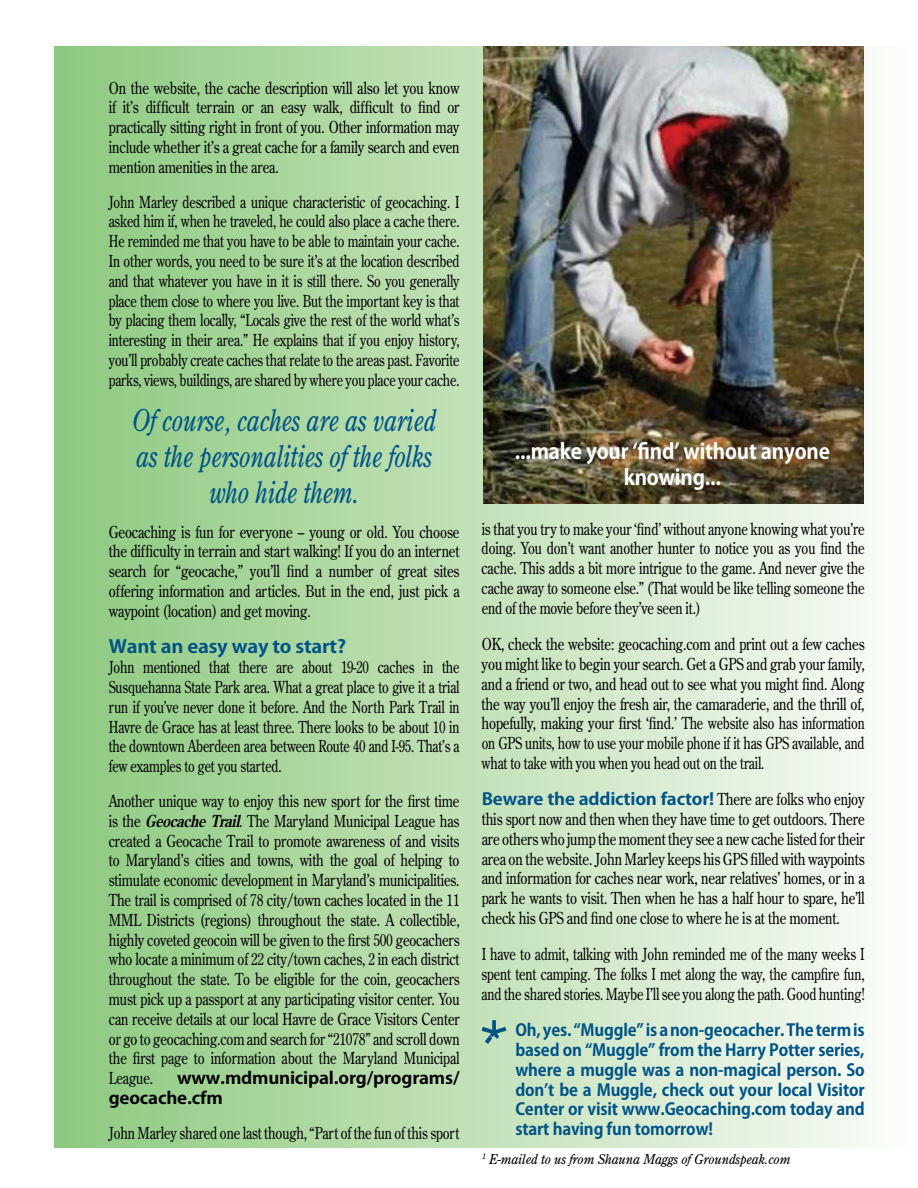
<style>
.page{position:relative;width:918px;height:1188px;background:#fff}
.page>*{position:absolute;margin:0;border:0;box-sizing:border-box;transform-origin:0 0}
.t1{font:73.5px "BIRTHOFAHERO";color:#005387}
.t2{font:italic 30px/36px "Century Old Style Std";letter-spacing:-.01em;color:#005387;text-align:center;scale:.81 1}
.t3{font:700 21px/25.2px "Koz Go Std";letter-spacing:-.01em;color:#fff;text-align:center}
.t4{font:700 18px "Koz Go Std";letter-spacing:-.01em;color:#005387;scale:1.1 1}
.t5{font:16.5px/19.8px "Century Old Style Std";letter-spacing:-.01em;color:#000;text-align:justify;scale:.81 1}
.t6{font:16.5px/19.8px "Century Old Style Std";letter-spacing:-.01em;color:#000;text-align:justify;scale:.77 1}
.t7{font:16.5px/19.8px "Century Old Style Std";letter-spacing:-.01em;color:#000;text-align:justify;scale:.8 1}
.t8{font:16.5px/19.8px "Century Old Style Std";letter-spacing:-.01em;color:#000;text-align:justify;scale:.79 1}
.t9{font:700 16.5px/19.8px "Koz Go Std";letter-spacing:-.01em;color:#005387;text-align:justify}
.t10{font:16.5px/19.8px "Century Old Style Std";letter-spacing:-.01em;color:#000;text-align:justify;scale:.78 1}
.t11{font:700 16.5px "Koz Go Std";letter-spacing:-.01em;color:#005387;scale:1.1 1}
.t12{font:700 16.5px/19.8px "Koz Go Std";letter-spacing:-.01em;color:#000;scale:1.1 1}
.t13{font:italic 13.5px "Century Old Style Std";letter-spacing:-.01em;color:#000}
.s1{font-weight:700;font-style:italic}
.s2{font-family:"Century Old Style Std";font-weight:400;color:#000}
</style>
<div class="page">
<div style="left:54px;top:46px;width:864px;height:1102px;background:linear-gradient(to right,#8cc97d,#fcfcfa)"></div>
<img style="left:484px;top:46px;width:380px;height:457px">
<p class="t5" style="left:109px;top:78px;width:435px">On the website, the cache description will also let you know if it’s difficult terrain or an easy walk, difficult to find or practically sitting right in front of you. Other information may include whether it’s a great cache for a family search and even mention amenities in the area.</p>
<p class="t6" style="left:109px;top:192px;width:457px">John Marley described a unique characteristic of geocaching. I asked him if, when he traveled, he could also place a cache there.<br>He reminded me that you have to be able to maintain your cache.<br>In other words, you need to be sure it’s at the location described and that whatever you have in it is still there. So you generally place them close to where you live. But the important key is that by placing them locally, “Locals give the rest of the world what’s interesting in their area.” He explains that if you enjoy history, you’ll probably create caches that relate to the areas past. Favorite parks, views, buildings, are shared by where you place your cache.</p>
<h2 class="t2" style="left:132px;top:402px;width:376px">Of course, caches are as varied as the personalities of the folks who hide them.</h2>
<p class="t5" style="left:109px;top:522px;width:435px">Geocaching is fun for everyone – young or old. You choose the difficulty in terrain and start walking! If you do an internet search for “geocache,” you’ll find a number of great sites offering information and articles. But in the end, just pick a waypoint (location) and get moving.</p>
<p class="t4" style="left:109px;top:635px;width:217px">Want an easy way to start?</p>
<p class="t6" style="left:109px;top:657px;width:457px">John mentioned that there are about 19-20 caches in the Susquehanna State Park area. What a great place to give it a trial run if you’ve never done it before. And the North Park Trail in Havre de Grace has at least three. There looks to be about 10 in the downtown Aberdeen area between Route 40 and I-95. That’s a few examples to get you started.</p>
<p class="t7" style="left:109px;top:791px;width:440px">Another unique way to enjoy this new sport for the first time is the <span class="s1">Geocache Trail</span>. The Maryland Municipal League has created a Geocache Trail to promote awareness of and visits to Maryland’s cities and towns, with the goal of helping to stimulate economic development in Maryland’s municipalities.<br>The trail is comprised of 78 city/town caches located in the 11<br>MML Districts (regions) throughout the state. A collectible, highly coveted geocoin will be given to the first 500 geocachers who locate a minimum of 22 city/town caches, 2 in each district throughout the state. To be eligible for the coin, geocachers must pick up a passport at any participating visitor center. You can receive details at our local Havre de Grace Visitors Center or go to geocaching.com and search for “21078” and scroll down the first page to information about the Maryland Municipal League.</p>
<p class="t12" style="left:109px;top:1069px;width:320px;text-indent:68px">www.mdmunicipal.org/programs/ geocache.cfm</p>
<p class="t8" style="left:109px;top:1123px;width:446px">John Marley shared one last though, “Part of the fun of this sport</p>
<p class="t3" style="left:515px;top:440px;width:317px">...make your ‘find’ without anyone knowing...</p>
<p class="t8" style="left:482px;top:519px;width:486px">is that you try to make your ‘find’ without anyone knowing what you’re doing. You don’t want another hunter to notice you as you find the cache. This adds a bit more intrigue to the game. And never give the cache away to someone else.” (That would be like telling someone the end of the movie before they’ve seen it.)</p>
<p class="t5" style="left:482px;top:634px;width:475px">OK, check the website: geocaching.com and print out a few caches you might like to begin your search. Get a GPS and grab your family, and a friend or two, and head out to see what you might find. Along the way you’ll enjoy the fresh air, the camaraderie, and the thrill of, hopefully, making your first ‘find.’ The website also has information on GPS units, how to use your mobile phone if it has GPS available, and what to take with you when you head out on the trail.</p>
<p class="t11" style="left:482px;top:789px;width:350px">Beware the addiction factor! <span class="s2">There are folks who enjoy</span></p>
<p class="t5" style="left:482px;top:809px;width:475px">this sport now and then when they have time to get outdoors. There are others who jump the moment they see a new cache listed for their area on the website. John Marley keeps his GPS filled with waypoints and information for caches near work, near relatives’ homes, or in a park he wants to visit. Then when he has a half hour to spare, he’ll check his GPS and find one close to where he is at the moment.</p>
<p class="t10" style="left:482px;top:944px;width:493px">I have to admit, talking with John reminded me of the many weeks I spent tent camping. The folks I met along the way, the campfire fun, and the shared stories. Maybe I’ll see you along the path. Good hunting!</p>
<p class="t9" style="left:515px;top:1021px;width:351px">Oh, yes. “Muggle” is a non-geocacher. The term is based on “Muggle” from the Harry Potter series, where a muggle was a non-magical person. So don’t be a Muggle, check out your local Visitor Center or visit www.Geocaching.com today and start having fun tomorrow!</p>
<p class="t13" style="left:482px;top:1150px;width:310px"><sup>1</sup> E-mailed to us from Shauna Maggs of Groundspeak.com</p>
<h1 class="t1" style="left:482px;top:999px;width:26px">*</h1>
</div>
